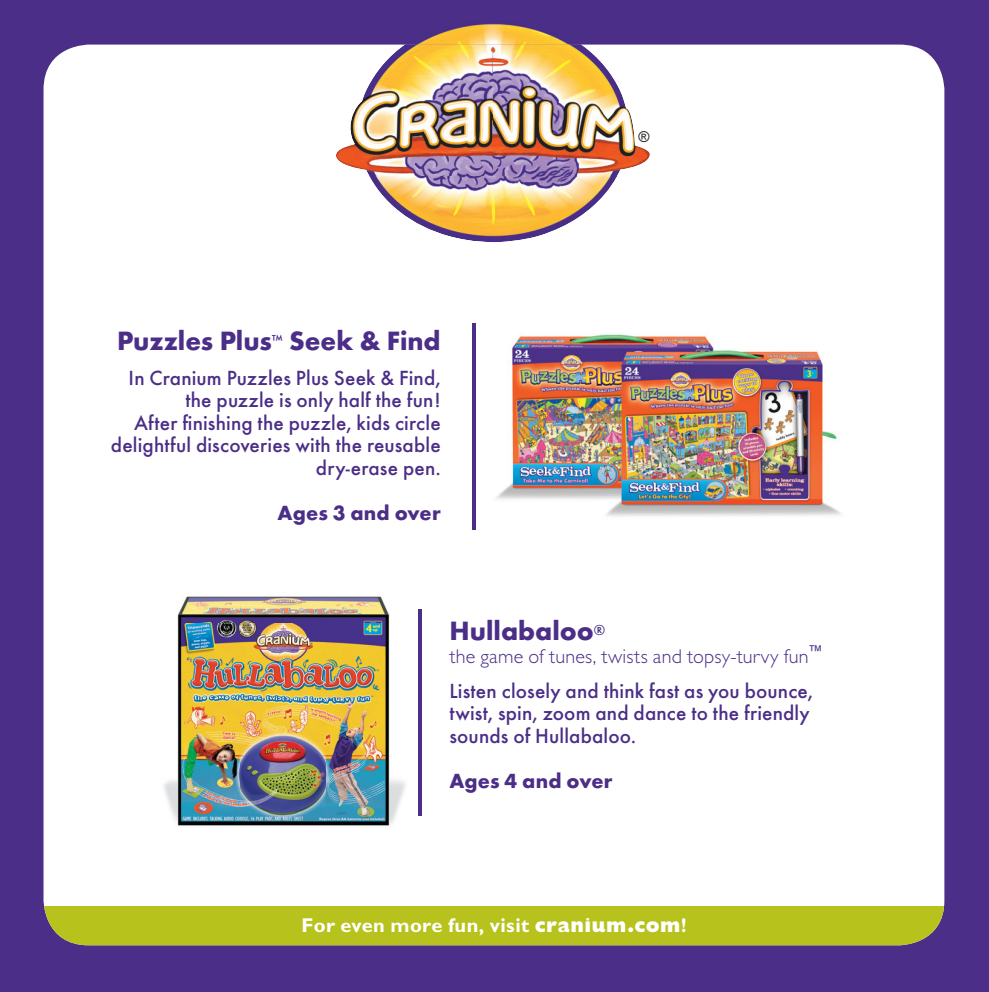
<style>
.page{position:relative;width:989px;height:992px;background:#fff}
.page>*{position:absolute;margin:0;border:0;box-sizing:border-box;transform-origin:0 0}
.t1{font:700 27.5px "Futura T";color:#4b2e87}
.t2{font:500 21.25px/22.5px "Futura T";letter-spacing:.005em;color:#4b2e87}
.t3{font:700 21.25px "Futura T";letter-spacing:.005em;color:#4b2e87}
.t4{font:300 20px "Gill Sans Std";letter-spacing:.01em;color:#4b2e87}
.t5{font:700 20px "Gill Sans Std";letter-spacing:.015em;color:#fff}
.t6{font:15px "Gill Sans Std";color:#231f20}
.s1{font-weight:800}
</style>
<div class="page">
<div style="left:0;top:0;width:988px;height:991px;background:#4b2e87"></div>
<div style="left:43px;top:45px;width:900px;height:900px;background:#fff;border-radius:45px"></div>
<div style="left:43px;top:905px;width:900px;height:40px;background:#b8c21d"></div>
<img style="left:404px;top:24px;width:177px;height:21px">
<img style="left:336px;top:45px;width:314px;height:131px">
<img style="left:369px;top:176px;width:248px;height:66px">
<img style="left:472px;top:334px;width:369px;height:196px">
<hr style="left:418px;top:608px;width:4px;height:207px;background:#4b2e87">
<hr style="left:472px;top:323px;width:4px;height:206px;background:#4b2e87">
<img style="left:164px;top:596px;width:242px;height:230px">
<p class="t6" style="left:638px;top:132px;width:13px">®</p>
<p class="t1" style="left:117px;top:329px;width:325px">Puzzles Plus<sup>™</sup> Seek &amp; Find</p>
<p class="t2" style="left:111px;top:368px;width:331px;text-align:right">In Cranium Puzzles Plus Seek &amp; Find, the puzzle is only half the fun!<br>After finishing the puzzle, kids circle delightful discoveries with the reusable dry-erase pen.</p>
<p class="t3" style="left:277px;top:504px;width:165px">Ages 3 and over</p>
<p class="t1" style="left:449px;top:619px;width:157px">Hullabaloo<sup>®</sup></p>
<p class="t4" style="left:449px;top:648px;width:374px">the game of tunes, twists and topsy-turvy fun<sup>™</sup></p>
<p class="t2" style="left:449px;top:680px;width:365px">Listen closely and think fast as you bounce, twist, spin, zoom and dance to the friendly sounds of Hullabaloo.</p>
<p class="t3" style="left:449px;top:771px;width:165px">Ages 4 and over</p>
<p class="t5" style="left:301px;top:918px;width:386px">For even more fun, visit <span class="s1">cranium.com</span>!</p>
</div>
